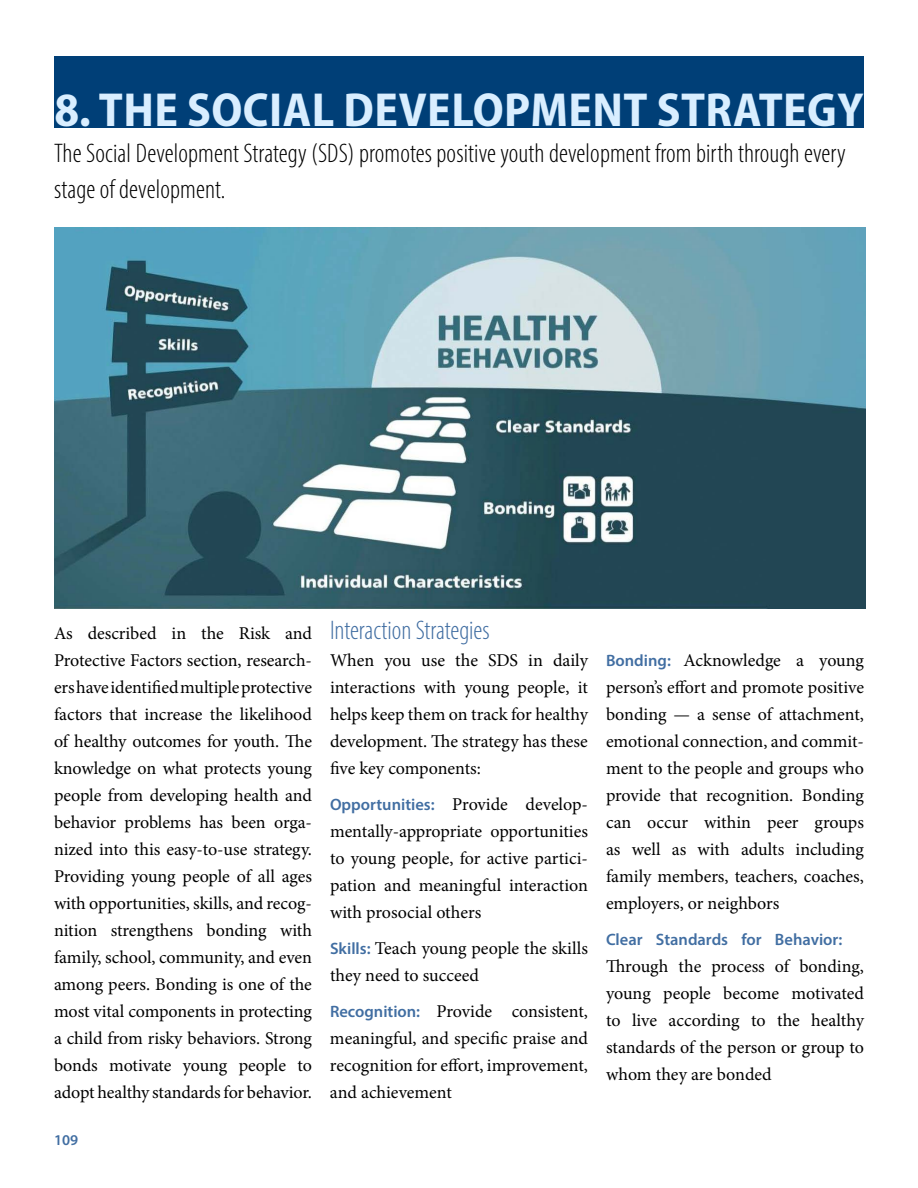
<style>
.page{position:relative;width:918px;height:1188px;background:#fff}
.page>*{position:absolute;margin:0;border:0;box-sizing:border-box;transform-origin:0 0}
.t1{font:700 semi-condensed 48px "Myriad Pro";letter-spacing:.01em;color:#d9eeff}
.t2{font:300 condensed 27px/36px "Myriad Pro";letter-spacing:.005em;color:#000}
.t3{font:300 condensed 27px "Myriad Pro";color:#416ea2}
.t4{font:18px/27px "Minion Pro";letter-spacing:-.005em;color:#000;text-align:justify}
.t5{font:600 16.5px "Myriad Pro";color:#416ea2}
.t6{font:600 15px "Myriad Pro";color:#416ea2}
.s1{font-family:"Myriad Pro";font-weight:600;font-size:16.5px;color:#416ea2}
.s2{color:#fff}
</style>
<div class="page">
<div style="left:54px;top:56px;width:810px;height:72px;background:#003f77"></div>
<img style="left:54px;top:228px;width:812px;height:380px">
<h1 class="t1" style="left:54px;top:79px;width:811px">8. THE SOCIAL DEVELOPMENT STRATEGY</h1>
<h2 class="t2" style="left:54px;top:135px;width:793px">The Social Development Strategy (SDS) promotes positive youth development from birth through every stage of development.</h2>
<p class="t4" style="left:54px;top:620px;width:260px">As described in the Risk and Protective Factors section, research&shy;ers have identified multiple protective factors that increase the likelihood of healthy outcomes for youth. The knowledge on what protects young people from developing health and behavior problems has been orga&shy;nized into this easy-to-use strategy.<br>Providing young people of all ages with opportunities, skills, and recog&shy;nition strengthens bonding with family, school, community, and even among peers. Bonding is one of the most vital components in protecting a child from risky behaviors. Strong bonds motivate young people to adopt healthy standards for behavior.</p>
<h2 class="t3" style="left:330px;top:614px;width:161px">Interaction Strategies</h2>
<p class="t4" style="left:330px;top:647px;width:260px">When you use the SDS in daily interactions with young people, it helps keep them on track for healthy development. The strategy has these five key components:</p>
<p class="t4" style="left:330px;top:791px;width:260px"><span class="s1">Opportunities:</span> Provide develop&shy;mentally-appropriate opportunities to young people, for active partici&shy;pation and meaningful interaction with prosocial others</p>
<p class="t4" style="left:330px;top:935px;width:259px"><span class="s1">Skills:</span> Teach young people the skills they need to succeed</p>
<p class="t4" style="left:330px;top:998px;width:260px"><span class="s1">Recognition:</span> Provide consistent, meaningful, and specific praise and recognition for effort, improvement, and achievement</p>
<p class="t6" style="left:54px;top:1131px;width:26px">109</p>
<p class="t4" style="left:606px;top:647px;width:260px"><span class="s1">Bonding:</span> Acknowledge a young person’s effort and promote positive bonding — a sense of attachment, emotional connection, and commit&shy;ment to the people and groups who provide that recognition. Bonding can occur within peer groups as well as with adults including family members, teachers, coaches, employers, or neighbors</p>
<p class="t5" style="left:606px;top:929px;width:260px">Clear Standards for Behavior: <span class="s2">a</span></p>
<p class="t4" style="left:606px;top:953px;width:260px">Through the process of bonding, young people become motivated to live according to the healthy standards of the person or group to whom they are bonded</p>
</div>
